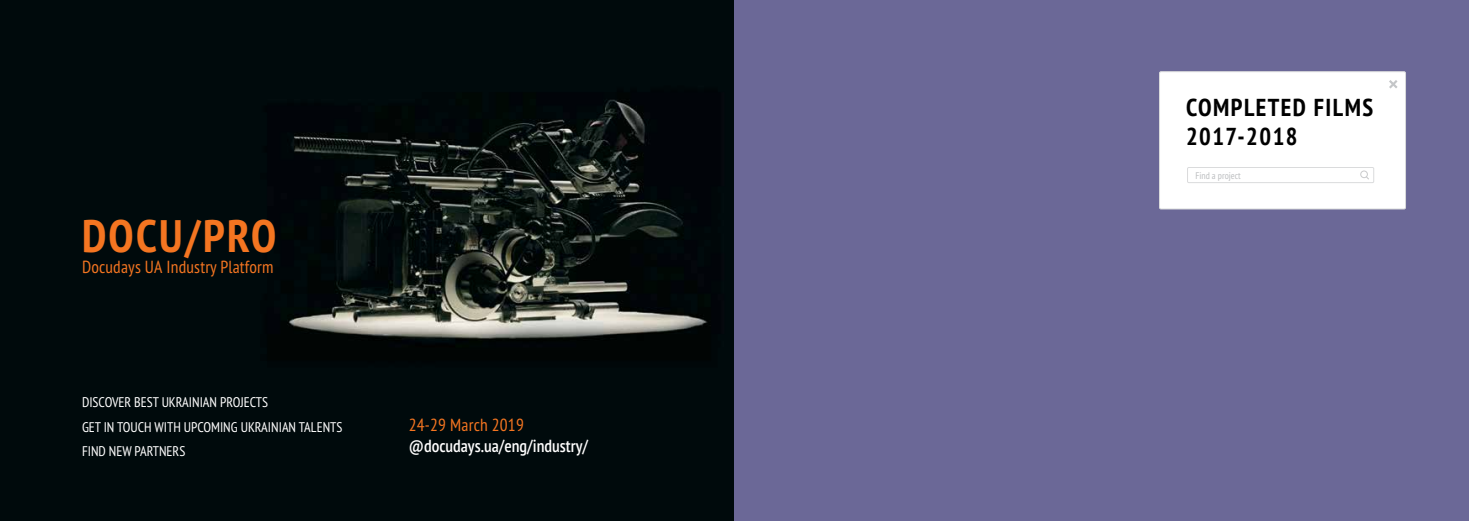
<style>
.page{position:relative;width:1469px;height:521px;background:#fff}
.page>*{position:absolute;margin:0;border:0;box-sizing:border-box;transform-origin:0 0}
.t1{font:700 condensed 45.5px "PT Sans Pro";letter-spacing:.05em;color:#f47521}
.t2{font:700 condensed 24.5px/29.4px "PT Sans Pro";letter-spacing:.06em;color:#000}
.t3{font:condensed 17.5px "PT Sans Pro";letter-spacing:.01em;color:#f47521}
.t4{font:600 condensed 17.5px "PT Sans Pro";color:#fff}
.t5{font:condensed 14px/24.5px "PT Sans Pro";color:#fff}
.t6{font:condensed 9.62px "PT Sans Pro";color:#bcbec0}
</style>
<div class="page">
<img style="left:0;top:0;width:734px;height:521px">
<div style="left:734px;top:0;width:734px;height:521px;background:#6b6897"></div>
<div style="left:1159px;top:72px;width:246px;height:137px;background:#fff;border-radius:2px"></div>
<div style="left:1159px;top:71px;width:246px;height:138px;border:1px solid #dadbdc;border-radius:2px"></div>
<svg style="left:1389px;top:80px;width:8px;height:9px"></svg>
<div style="left:1187px;top:167px;width:187px;height:16px;border:1px solid #dadbdc"></div>
<div style="left:1360px;top:171px;width:7px;height:7px;border:1px solid #939598;border-radius:50%"></div>
<svg style="left:1360px;top:172px;width:9px;height:8px"></svg>
<h1 class="t1" style="left:82px;top:206px;width:196px">DOCU/PRO</h1>
<p class="t3" style="left:82px;top:255px;width:193px">Docudays UA Industry Platform</p>
<p class="t5" style="left:82px;top:390px;width:262px">DISCOVER BEST UKRAINIAN PROJECTS<br>GET IN TOUCH WITH UPCOMING UKRAINIAN TALENTS<br>FIND NEW PARTNERS</p>
<p class="t3" style="left:409px;top:413px;width:117px">24-29 March 2019</p>
<p class="t4" style="left:409px;top:434px;width:181px">@docudays.ua/eng/industry/</p>
<h2 class="t2" style="left:1186px;top:92px;width:189px">COMPLETED FILMS<br>2017-2018</h2>
<p class="t6" style="left:1195px;top:169px;width:47px">Find a project</p>
</div>
